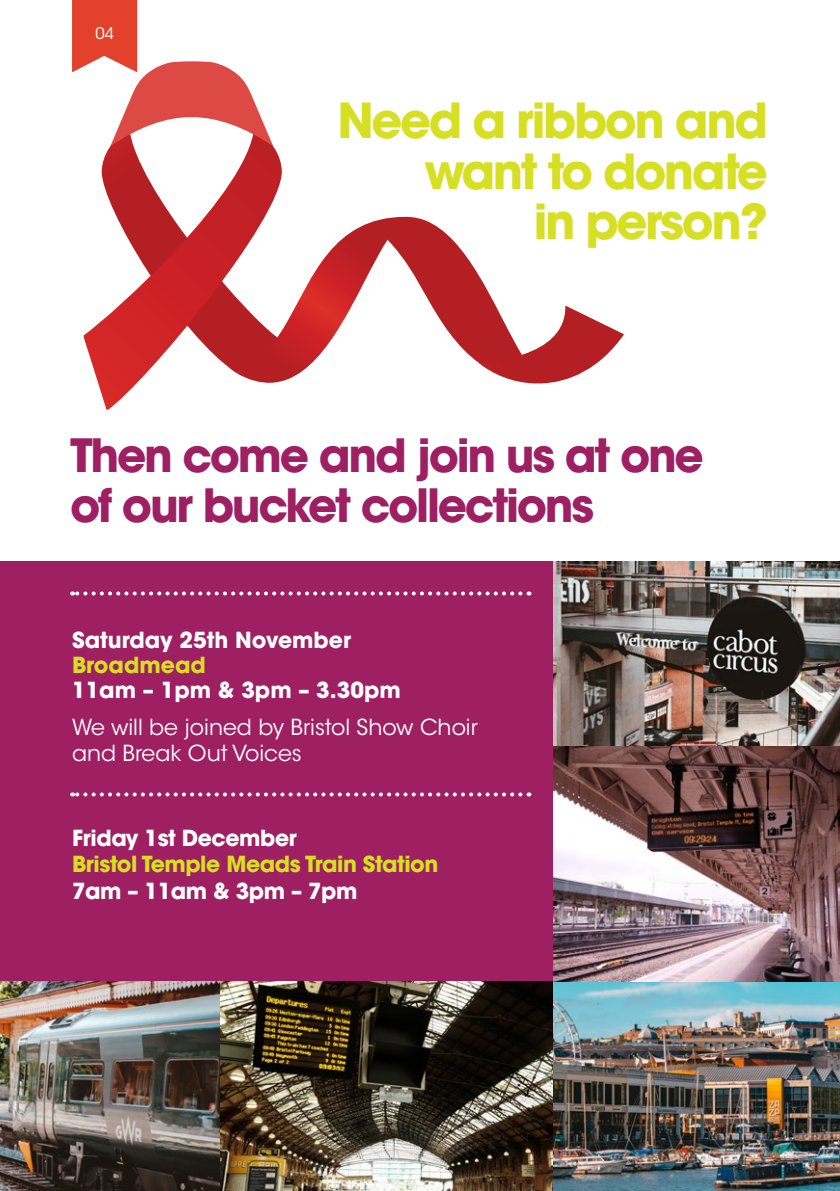
<style>
.page{position:relative;width:840px;height:1191px;background:#fff}
.page>*{position:absolute;margin:0;border:0;box-sizing:border-box;transform-origin:0 0}
.body{font:700 48px/50px "ITC Avant Garde Std";letter-spacing:-.05em;color:#d6df21;text-align:right}
.body-2{font:700 45.6px/50px "ITC Avant Garde Std";letter-spacing:-.05em;color:#9e1f62}
.body-3{font:700 22px/26.4px "ITC Avant Garde Std";letter-spacing:-.02em;color:#fff}
.body-4{font:22px/26.4px "ITC Avant Garde Std";color:#fff}
.bold_body{font:700 22px/25px "ITC Avant Garde Std";color:#fff}
.body-5{font:16px "ITC Avant Garde Std";color:#fff}
.s1{color:#d6df21}
</style>
<div class="page">
<div style="left:0;top:561px;width:839px;height:630px;background:#9e1f62"></div>
<svg style="left:72px;top:591px;width:448px;height:4px"></svg>
<svg style="left:72px;top:792px;width:448px;height:4px"></svg>
<svg style="left:84px;top:146px;width:198px;height:264px"></svg>
<svg style="left:72px;top:0;width:201px;height:146px"></svg>
<svg style="left:236px;top:217px;width:387px;height:169px"></svg>
<img style="left:553px;top:561px;width:286px;height:411px">
<img style="left:0;top:981px;width:552px;height:210px">
<img style="left:552px;top:972px;width:287px;height:219px">
<p class="body-5" style="left:95px;top:24px;width:20px">04</p>
<p class="body" style="left:337px;top:95px;width:431px">Need a ribbon and</p>
<p class="body" style="left:424px;top:146px;width:345px">want to donate in person?</p>
<p class="body-2" style="left:70px;top:430px;width:635px">Then come and join us at one of our bucket collections</p>
<p class="bold_body" style="left:72px;top:627px;width:330px">Saturday 25th November<br><span class="s1">Broadmead<br></span>11am – 1pm &amp; 3pm – 3.30pm</p>
<p class="body-4" style="left:72px;top:713px;width:407px">We will be joined by Bristol Show Choir and Break Out Voices</p>
<p class="body-3" style="left:72px;top:824px;width:367px">Friday 1st December<br><span class="s1">Bristol Temple Meads Train Station<br></span>7am – 11am &amp; 3pm – 7pm</p>
</div>
